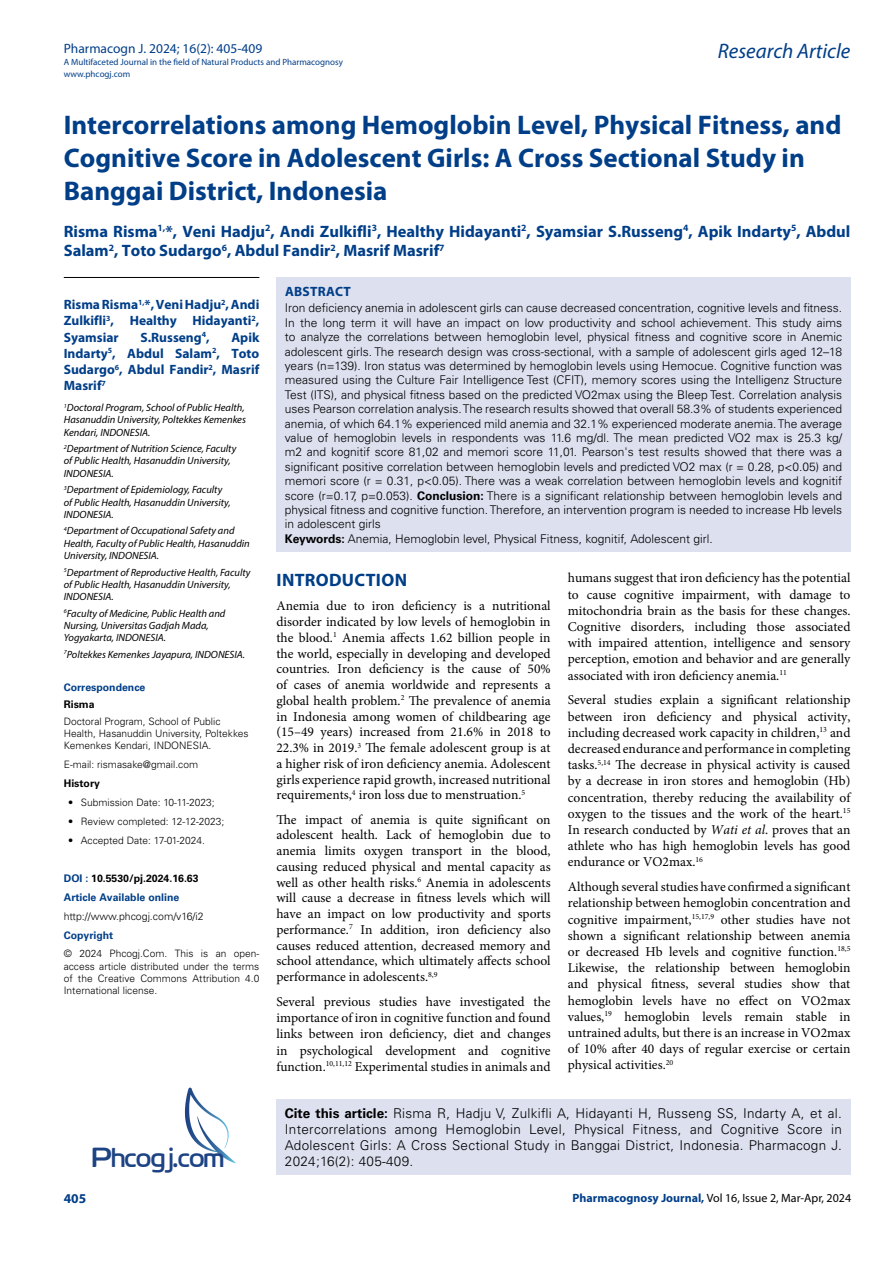
<style>
.page{position:relative;width:893px;height:1263px;background:#fff}
.page>*{position:absolute;margin:0;border:0;box-sizing:border-box;transform-origin:0 0}
.t1{font:27.6px "Cloud World";color:#1e4384}
.t2{font:700 27px/33px "Myriad Pro";color:#003e88}
.t3{font:italic 21px "Myriad Pro";color:#003e88}
.t4{font:700 18px "Myriad Pro";letter-spacing:.015em;color:#003e88}
.t5{font:700 16.5px/19.5px "Myriad Pro";color:#003e88}
.t6{font:13.5px/16.2px "Minion Pro";color:#000;text-align:justify}
.t7{font:300 13.5px/16.2px "Univers LT Std";letter-spacing:.02em;color:#000;text-align:justify}
.t8{font:700 13.5px/16.2px "Myriad Pro";color:#003e88;text-align:justify}
.t9{font:13.5px "Myriad Pro";color:#003e88}
.t10{font:700 13.5px "Myriad Pro";letter-spacing:.02em;color:#003e88}
.t11{font:300 12px/14.4px "Univers LT Std";color:#000}
.t12{font:12px "Myriad Pro";color:#000}
.t13{font:italic 10.5px/12.3px "Myriad Pro";color:#000}
.t14{font:700 10.5px/18.9px "Univers LT Std";color:#003e88}
.t15{font:300 10.5px "Univers LT Std";color:#000}
.t16{font:700 10.5px "Univers LT Std";color:#000}
.t17{font:300 10.2px/12.3px "Univers LT Std";color:#000}
.t18{font:9px/12px "Myriad Pro";color:#003e88}
.s1{color:#000}
.s2{font-weight:700}
.s3{font-style:italic}
.s4{font-weight:700;color:#003e88}
</style>
<div class="page">
<div style="left:276px;top:1099px;width:574px;height:76px;background:#dde0ef"></div>
<svg style="left:185px;top:1087px;width:51px;height:76px"></svg>
<div style="left:276px;top:277px;width:575px;height:274px;background:#dde0ef"></div>
<hr style="left:64px;top:277px;width:195px;height:1px;background:#000">
<p class="t9" style="left:64px;top:40px;width:200px">Pharmacogn J. 2024; 16(2): 405-409</p>
<p class="t18" style="left:64px;top:55px;width:281px">A Multifaceted Journal in the field of Natural Products and Pharmacognosy www.phcogj.com</p>
<h3 class="t3" style="left:718px;top:38px;width:134px">Research Article</h3>
<h2 class="t2" style="left:64px;top:108px;width:779px">Intercorrelations among Hemoglobin Level, Physical Fitness, and<br>Cognitive Score in Adolescent Girls: A Cross Sectional Study in<br>Banggai District, Indonesia</h2>
<p class="t5" style="left:64px;top:221px;width:788px">Risma Risma<sup>1,</sup>*, Veni Hadju<sup>2</sup>, Andi Zulkifli<sup>3</sup>, Healthy Hidayanti<sup>2</sup>, Syamsiar S.Russeng<sup>4</sup>, Apik Indarty<sup>5</sup>, Abdul<br>Salam<sup>2</sup>, Toto Sudargo<sup>6</sup>, Abdul Fandir<sup>2</sup>, Masrif Masrif<sup>7</sup></p>
<p class="t8" style="left:64px;top:296px;width:197px">Risma Risma<sup>1,</sup>*, Veni Hadju<sup>2</sup>, Andi Zulkifli<sup>3</sup>, Healthy Hidayanti<sup>2</sup>, Syamsiar</p>
<p class="t8" style="left:140px;top:328px;width:71px">S.Russeng<sup>4</sup>,</p>
<p class="t8" style="left:64px;top:328px;width:197px;text-indent:168px">Apik Indarty<sup>5</sup>, Abdul Salam<sup>2</sup>, Toto Sudargo<sup>6</sup>, Abdul Fandir<sup>2</sup>, Masrif Masrif<sup>7</sup></p>
<p class="t13" style="left:64px;top:401px;width:184px"><sup>1</sup>Doctoral Program, School of Public Health,<br>Hasanuddin University, Poltekkes Kemenkes<br>Kendari, INDONESIA.</p>
<p class="t13" style="left:64px;top:442px;width:174px"><sup>2</sup>Department of Nutrition Science, Faculty of Public Health, Hasanuddin University,<br>INDONESIA.</p>
<p class="t13" style="left:64px;top:483px;width:168px"><sup>3</sup>Department of Epidemiology, Faculty of Public Health, Hasanuddin University,<br>INDONESIA.</p>
<p class="t13" style="left:64px;top:525px;width:188px"><sup>4</sup>Department of Occupational Safety and<br>Health, Faculty of Public Health, Hasanuddin<br>University, INDONESIA.</p>
<p class="t13" style="left:64px;top:566px;width:188px"><sup>5</sup>Department of Reproductive Health, Faculty of Public Health, Hasanuddin University,<br>INDONESIA.</p>
<p class="t13" style="left:64px;top:607px;width:163px"><sup>6</sup>Faculty of Medicine, Public Health and<br>Nursing, Universitas Gadjah Mada,<br>Yogyakarta, INDONESIA.</p>
<p class="t13" style="left:64px;top:648px;width:183px"><sup>7</sup>Poltekkes Kemenkes Jayapura, INDONESIA.</p>
<p class="t14" style="left:64px;top:678px;width:83px">Correspondence</p>
<p class="t16" style="left:64px;top:698px;width:32px">Risma</p>
<p class="t17" style="left:64px;top:715px;width:186px">Doctoral Program, School of Public<br>Health, Hasanuddin University, Poltekkes<br>Kemenkes Kendari, INDONESIA.</p>
<p class="t17" style="left:64px;top:759px;width:136px">E-mail: rismasake@gmail.com</p>
<p class="t16" style="left:64px;top:777px;width:38px">History</p>
<p class="t17" style="left:68px;top:796px;width:148px">• Submission Date: 10-11-2023;</p>
<p class="t17" style="left:68px;top:815px;width:158px">• Review completed: 12-12-2023;</p>
<p class="t17" style="left:68px;top:834px;width:139px">• Accepted Date: 17-01-2024.</p>
<p class="t14" style="left:64px;top:868px;width:136px">DOI : <span class="s1">10.5530/pj.2024.16.63<br></span>Article Available online</p>
<p class="t15" style="left:64px;top:909px;width:141px">http://www.phcogj.com/v16/i2</p>
<p class="t14" style="left:64px;top:925px;width:51px">Copyright</p>
<p class="t17" style="left:64px;top:947px;width:197px;text-align:justify">© 2024 Phcogj.Com. This is an open&shy;access article distributed under the terms of the Creative Commons Attribution 4.0<br>International license.</p>
<p class="t10" style="left:285px;top:283px;width:67px">ABSTRACT</p>
<p class="t11" style="left:285px;top:301px;width:559px">Iron deficiency anemia in adolescent girls can cause decreased concentration, cognitive levels and fitness.<br>In the long term it will have an impact on low productivity and school achievement. This study aims to analyze the correlations between hemoglobin level, physical fitness and cognitive score in Anemic adolescent girls. The research design was cross-sectional, with a sample of adolescent girls aged 12–18 years (n=139). Iron status was determined by hemoglobin levels using Hemocue. Cognitive function was measured using the Culture Fair Intelligence Test (CFIT), memory scores using the Intelligenz Structure Test (ITS), and physical fitness based on the predicted VO2max using the Bleep Test. Correlation analysis uses Pearson correlation analysis. The research results showed that overall 58.3% of students experienced anemia, of which 64.1% experienced mild anemia and 32.1% experienced moderate anemia. The average value of hemoglobin levels in respondents was 11.6 mg/dl. The mean predicted VO2 max is 25.3 kg/ m2 and kognitif score 81,02 and memori score 11,01. Pearson's test results showed that there was a significant positive correlation between hemoglobin levels and predicted VO2 max (r = 0.28, p&lt;0.05) and memori score (r = 0.31, p&lt;0.05). There was a weak correlation between hemoglobin levels and kognitif score (r=0.17, p=0.053). <span class="s2">Conclusion:</span> There is a significant relationship between hemoglobin levels and physical fitness and cognitive function. Therefore, an intervention program is needed to increase Hb levels in adolescent girls<br><span class="s2">Keywords:</span> Anemia, Hemoglobin level, Physical Fitness, kognitif, Adolescent girl.</p>
<h3 class="t4" style="left:277px;top:568px;width:132px">INTRODUCTION</h3>
<p class="t6" style="left:276px;top:598px;width:276px;line-height:15.8px">Anemia due to iron deficiency is a nutritional disorder indicated by low levels of hemoglobin in the blood.<sup>1</sup> Anemia affects 1.62 billion people in the world, especially in developing and developed countries. Iron deficiency is the cause of 50% of cases of anemia worldwide and represents a global health problem.<sup>2</sup> The prevalence of anemia in Indonesia among women of childbearing age (15–49 years) increased from 21.6% in 2018 to 22.3% in 2019.<sup>3</sup> The female adolescent group is at a higher risk of iron deficiency anemia. Adolescent girls experience rapid growth, increased nutritional requirements,<sup>4</sup> iron loss due to menstruation.<sup>5</sup></p>
<p class="t6" style="left:276px;top:811px;width:276px;line-height:15.8px">The impact of anemia is quite significant on adolescent health. Lack of hemoglobin due to anemia limits oxygen transport in the blood, causing reduced physical and mental capacity as well as other health risks.<sup>6</sup> Anemia in adolescents will cause a decrease in fitness levels which will have an impact on low productivity and sports performance.<sup>7</sup> In addition, iron deficiency also causes reduced attention, decreased memory and school attendance, which ultimately affects school performance in adolescents.<sup>8,9</sup></p>
<p class="t6" style="left:276px;top:993px;width:276px">Several previous studies have investigated the importance of iron in cognitive function and found links between iron deficiency, diet and changes in psychological development and cognitive function.<sup>10,11,12</sup> Experimental studies in animals and</p>
<p class="t6" style="left:568px;top:570px;width:284px">humans suggest that iron deficiency has the potential to cause cognitive impairment, with damage to mitochondria brain as the basis for these changes.<br>Cognitive disorders, including those associated with impaired attention, intelligence and sensory perception, emotion and behavior and are generally associated with iron deficiency anemia.<sup>11</sup></p>
<p class="t6" style="left:568px;top:692px;width:284px">Several studies explain a significant relationship between iron deficiency and physical activity, including decreased work capacity in children,<sup>13</sup> and decreased endurance and performance in completing tasks.<sup>5,14</sup> The decrease in physical activity is caused by a decrease in iron stores and hemoglobin (Hb) concentration, thereby reducing the availability of oxygen to the tissues and the work of the heart.<sup>15<br></sup>In research conducted by <span class="s3">Wati et al</span>. proves that an athlete who has high hemoglobin levels has good endurance or VO2max.<sup>16</sup></p>
<p class="t6" style="left:568px;top:879px;width:284px">Although several studies have confirmed a significant relationship between hemoglobin concentration and cognitive impairment,<sup>15,17,9</sup> other studies have not shown a significant relationship between anemia or decreased Hb levels and cognitive function.<sup>18,5<br></sup>Likewise, the relationship between hemoglobin and physical fitness, several studies show that hemoglobin levels have no effect on VO2max values,<sup>19</sup> hemoglobin levels remain stable in untrained adults, but there is an increase in VO2max of 10% after 40 days of regular exercise or certain physical activities.<sup>20</sup></p>
<p class="t7" style="left:285px;top:1105px;width:559px"><span class="s2">Cite this article:</span> Risma R, Hadju V, Zulkifli A, Hidayanti H, Russeng SS, Indarty A, et al.<br>Intercorrelations among Hemoglobin Level, Physical Fitness, and Cognitive Score in Adolescent Girls: A Cross Sectional Study in Banggai District, Indonesia. Pharmacogn J.</p>
<h1 class="t1" style="left:92px;top:1136px;width:134px">Phcogj.com</h1>
<p class="t7" style="left:285px;top:1153px;width:130px">2024;16(2): 405-409.</p>
<p class="t8" style="left:64px;top:1190px;width:24px">405</p>
<p class="t12" style="left:573px;top:1190px;width:280px"><span class="s4">Pharmacognosy Journal,</span> Vol 16, Issue 2, Mar-Apr, 2024</p>
</div>
